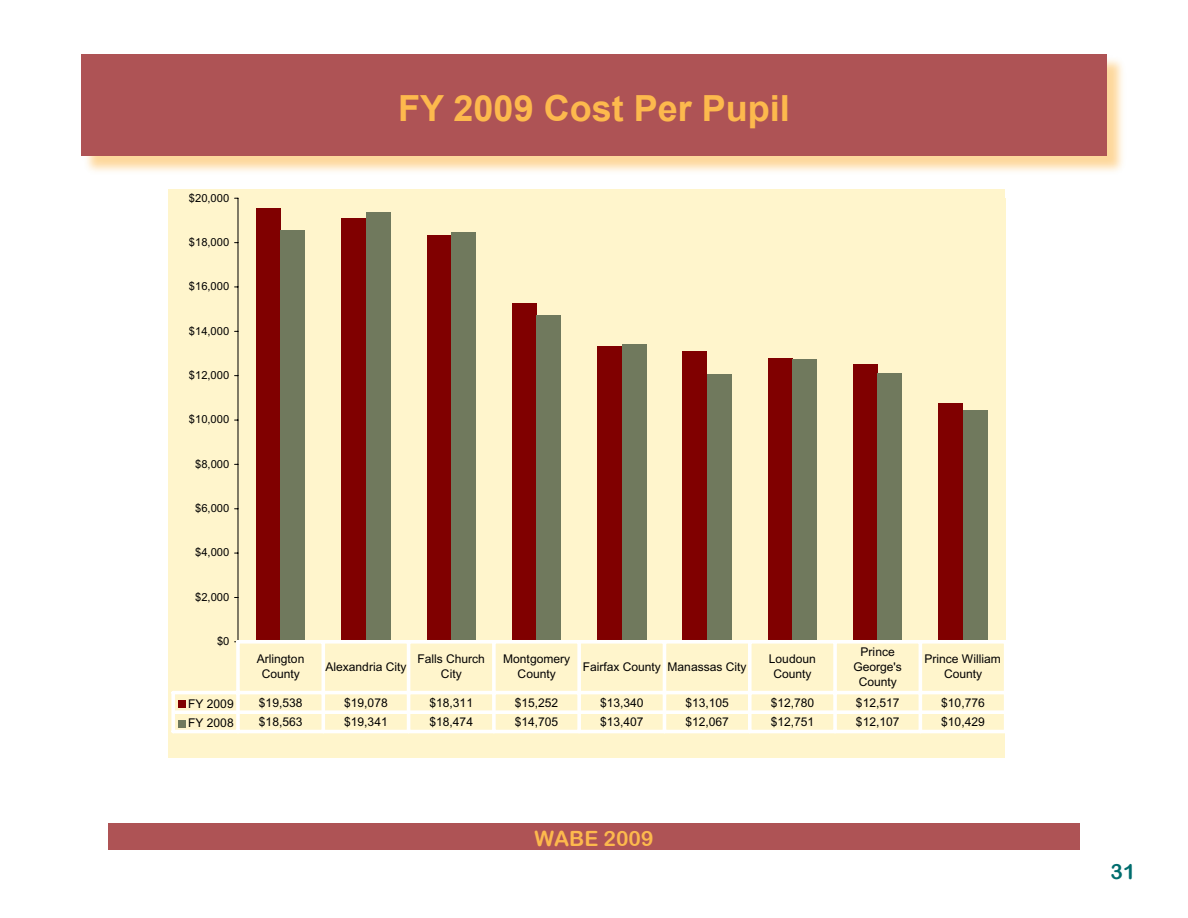
<style>
.page{position:relative;width:1188px;height:918px;background:#fff}
.page>*{position:absolute;margin:0;border:0;box-sizing:border-box;transform-origin:0 0}
.t1{font:700 36px "Arial";color:#fdb94d}
.t2{font:21px "Arial Rounded MT Bold";color:#fdb94d}
.t3{font:21px "Arial Rounded MT Bold";color:#006d6e}
.t4{font:12px/15.1px "Arial";color:#000;text-align:center}
.t5{font:11.1px "Arial";color:#000}
</style>
<div class="page">
<div style="left:82px;top:56px;width:1044px;height:120px;background:#fdb94d;opacity:.75"></div>
<div style="left:81px;top:54px;width:1026px;height:102px;background:#ae5355"></div>
<div style="left:108px;top:824px;width:972px;height:26px;background:#ae5355"></div>
<div style="left:169px;top:189px;width:836px;height:569px;background:#fff5cc"></div>
<div style="left:238px;top:198px;width:768px;height:444px;background:#fff5cc"></div>
<div style="left:256px;top:208px;width:25px;height:434px;background:#800000"></div>
<div style="left:342px;top:219px;width:24px;height:423px;background:#800000"></div>
<div style="left:427px;top:236px;width:24px;height:406px;background:#800000"></div>
<div style="left:512px;top:304px;width:25px;height:338px;background:#800000"></div>
<div style="left:597px;top:346px;width:25px;height:296px;background:#800000"></div>
<div style="left:683px;top:351px;width:24px;height:291px;background:#800000"></div>
<div style="left:768px;top:358px;width:24px;height:284px;background:#800000"></div>
<div style="left:853px;top:364px;width:25px;height:278px;background:#800000"></div>
<div style="left:939px;top:403px;width:24px;height:239px;background:#800000"></div>
<div style="left:281px;top:230px;width:24px;height:412px;background:#70795d"></div>
<div style="left:366px;top:213px;width:24px;height:429px;background:#70795d"></div>
<div style="left:451px;top:232px;width:25px;height:410px;background:#70795d"></div>
<div style="left:537px;top:316px;width:24px;height:326px;background:#70795d"></div>
<div style="left:622px;top:344px;width:24px;height:298px;background:#70795d"></div>
<div style="left:707px;top:374px;width:24px;height:268px;background:#70795d"></div>
<div style="left:792px;top:359px;width:25px;height:283px;background:#70795d"></div>
<div style="left:878px;top:373px;width:24px;height:269px;background:#70795d"></div>
<div style="left:963px;top:410px;width:24px;height:232px;background:#70795d"></div>
<hr style="left:238px;top:198px;width:1px;height:444px;background:#000">
<hr style="left:173px;top:691px;width:833px;height:3px;background:#fff">
<hr style="left:173px;top:730px;width:833px;height:3px;background:#fff">
<svg style="left:238px;top:640px;width:768px;height:4px;background:#fffdf9"></svg>
<svg style="left:171px;top:693px;width:4px;height:39px"></svg>
<hr style="left:236px;top:642px;width:4px;height:90px;background:#fff">
<hr style="left:322px;top:642px;width:3px;height:90px;background:#fff">
<hr style="left:407px;top:642px;width:3px;height:90px;background:#fff">
<svg style="left:492px;top:642px;width:4px;height:88px"></svg>
<svg style="left:577px;top:642px;width:4px;height:88px"></svg>
<hr style="left:663px;top:642px;width:3px;height:90px;background:#fff">
<svg style="left:748px;top:642px;width:4px;height:88px"></svg>
<svg style="left:833px;top:642px;width:4px;height:88px"></svg>
<hr style="left:919px;top:642px;width:3px;height:90px;background:#fff">
<hr style="left:1004px;top:642px;width:3px;height:90px;background:#fff">
<div style="left:178px;top:700px;width:7px;height:8px;background:#800000"></div>
<svg style="left:175px;top:710px;width:829px;height:4px;background:#fffdf9"></svg>
<div style="left:178px;top:720px;width:7px;height:7px;background:#70795d"></div>
<p class="t5" style="left:189px;top:191px;width:42px">$20,000</p>
<p class="t5" style="left:189px;top:236px;width:42px">$18,000</p>
<p class="t5" style="left:189px;top:280px;width:42px">$16,000</p>
<p class="t5" style="left:189px;top:325px;width:42px">$14,000</p>
<p class="t5" style="left:189px;top:369px;width:42px">$12,000</p>
<p class="t5" style="left:189px;top:413px;width:42px">$10,000</p>
<p class="t5" style="left:195px;top:458px;width:36px">$8,000</p>
<p class="t5" style="left:195px;top:502px;width:36px">$6,000</p>
<p class="t5" style="left:195px;top:546px;width:36px">$4,000</p>
<p class="t5" style="left:195px;top:591px;width:36px">$2,000</p>
<p class="t5" style="left:217px;top:635px;width:14px">$0</p>
<h1 class="t1" style="left:398px;top:84px;width:393px">FY 2009 Cost Per Pupil</h1>
<p class="t4" style="left:257px;top:652px;width:49px">Arlington<br>County</p>
<p class="t4" style="left:326px;top:659px;width:82px">Alexandria City</p>
<p class="t4" style="left:417px;top:652px;width:69px">Falls Church<br>City</p>
<p class="t4" style="left:503px;top:652px;width:68px">Montgomery<br>County</p>
<p class="t4" style="left:583px;top:659px;width:165px">Fairfax County Manassas City</p>
<p class="t4" style="left:769px;top:652px;width:48px">Loudoun<br>County</p>
<p class="t4" style="left:853px;top:644px;width:50px">Prince<br>George's<br>County</p>
<p class="t4" style="left:925px;top:652px;width:78px">Prince William<br>County</p>
<p class="t4" style="left:188px;top:696px;width:47px">FY 2009</p>
<p class="t4" style="left:259px;top:695px;width:45px">$19,538</p>
<p class="t4" style="left:344px;top:695px;width:45px">$19,078</p>
<p class="t4" style="left:430px;top:695px;width:45px">$18,311</p>
<p class="t4" style="left:515px;top:695px;width:45px">$15,252</p>
<p class="t4" style="left:600px;top:695px;width:45px">$13,340</p>
<p class="t4" style="left:685px;top:695px;width:45px">$13,105</p>
<p class="t4" style="left:771px;top:695px;width:45px">$12,780</p>
<p class="t4" style="left:856px;top:695px;width:45px">$12,517</p>
<p class="t4" style="left:941px;top:695px;width:45px">$10,776</p>
<p class="t4" style="left:188px;top:716px;width:47px">FY 2008</p>
<p class="t4" style="left:259px;top:715px;width:45px">$18,563</p>
<p class="t4" style="left:344px;top:715px;width:45px">$19,341</p>
<p class="t4" style="left:430px;top:715px;width:45px">$18,474</p>
<p class="t4" style="left:515px;top:715px;width:45px">$14,705</p>
<p class="t4" style="left:600px;top:715px;width:45px">$13,407</p>
<p class="t4" style="left:685px;top:715px;width:45px">$12,067</p>
<p class="t4" style="left:771px;top:715px;width:45px">$12,751</p>
<p class="t4" style="left:856px;top:715px;width:45px">$12,107</p>
<p class="t4" style="left:941px;top:715px;width:45px">$10,429</p>
<h2 class="t2" style="left:534px;top:826px;width:121px">WABE 2009</h2>
<h2 class="t3" style="left:1111px;top:859px;width:12px">31</h2>
</div>
